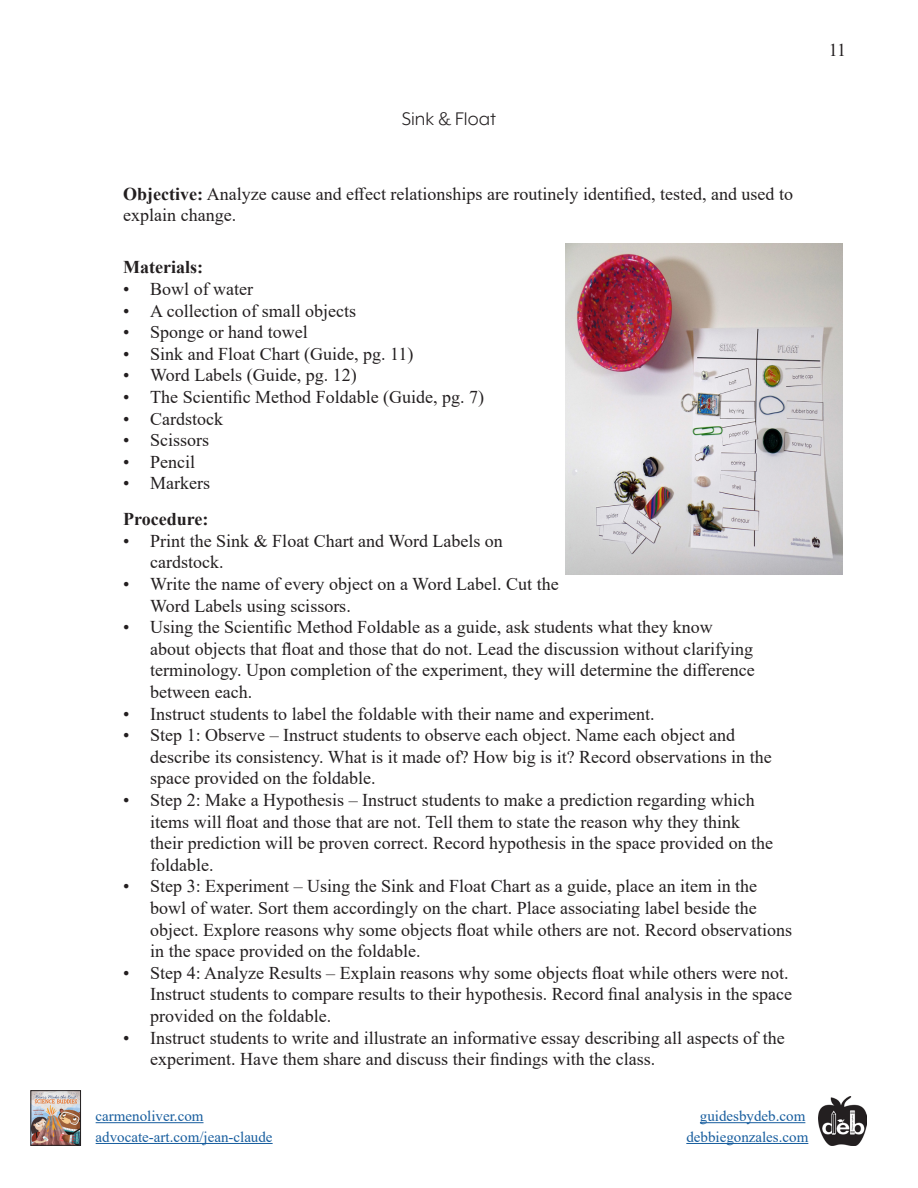
<style>
.page{position:relative;width:918px;height:1188px;background:#fff}
.page>*{position:absolute;margin:0;border:0;box-sizing:border-box;transform-origin:0 0}
.t1{font:21px "Mr Eaves XL Mod OT";color:#231f20}
.t2{font:18px/21.6px "Times New Roman";color:#231f20}
.t3{font:700 18px "Times New Roman";color:#231f20}
.t4{font:15px/20.9px "Times New Roman";color:#175d9e}
.s1{font-weight:700}
</style>
<div class="page">
<img style="left:33px;top:1093px;width:46px;height:50px">
<div style="left:31px;top:1091px;width:50px;height:54px;border:1px solid #231f20"></div>
<img style="left:818px;top:1097px;width:48px;height:48px">
<hr style="left:96px;top:1122px;width:108px;height:1px;background:#175d9e">
<hr style="left:96px;top:1143px;width:177px;height:1px;background:#175d9e">
<hr style="left:686px;top:1143px;width:122px;height:1px;background:#175d9e">
<hr style="left:700px;top:1122px;width:105px;height:1px;background:#175d9e">
<img style="left:565px;top:244px;width:277px;height:331px">
<p class="t1" style="left:402px;top:108px;width:96px">Sink &amp; Float</p>
<p class="t2" style="left:829px;top:39px;width:19px">11</p>
<p class="t2" style="left:123px;top:182px;width:671px"><span class="s1">Objective:</span> Analyze cause and effect relationships are routinely identified, tested, and used to explain change.</p>
<p class="t3" style="left:123px;top:254px;width:81px">Materials:</p>
<p class="t2" style="left:123px;top:278px;width:131px">• Bowl of water</p>
<p class="t2" style="left:123px;top:299px;width:234px">• A collection of small objects</p>
<p class="t2" style="left:123px;top:321px;width:186px">• Sponge or hand towel</p>
<p class="t2" style="left:123px;top:342px;width:292px">• Sink and Float Chart (Guide, pg. 11)</p>
<p class="t2" style="left:123px;top:364px;width:235px">• Word Labels (Guide, pg. 12)</p>
<p class="t2" style="left:123px;top:386px;width:362px">• The Scientific Method Foldable (Guide, pg. 7)</p>
<p class="t2" style="left:123px;top:407px;width:101px">• Cardstock</p>
<p class="t2" style="left:123px;top:429px;width:88px">• Scissors</p>
<p class="t2" style="left:123px;top:450px;width:73px">• Pencil</p>
<p class="t2" style="left:123px;top:472px;width:88px">• Markers</p>
<p class="t3" style="left:123px;top:506px;width:87px">Procedure:</p>
<p class="t2" style="left:150px;top:529px;width:354px;text-indent:-27px">• Print the Sink &amp; Float Chart and Word Labels on cardstock.</p>
<p class="t2" style="left:150px;top:573px;width:410px;text-indent:-27px">• Write the name of every object on a Word Label. Cut the<br>Word Labels using scissors.</p>
<p class="t2" style="left:150px;top:616px;width:606px;text-indent:-27px">• Using the Scientific Method Foldable as a guide, ask students what they know about objects that float and those that do not. Lead the discussion without clarifying terminology. Upon completion of the experiment, they will determine the difference between each.</p>
<p class="t2" style="left:123px;top:702px;width:533px">• Instruct students to label the foldable with their name and experiment.</p>
<p class="t2" style="left:150px;top:724px;width:623px;text-indent:-27px">• Step 1: Observe – Instruct students to observe each object. Name each object and describe its consistency. What is it made of? How big is it? Record observations in the space provided on the foldable.</p>
<p class="t2" style="left:150px;top:789px;width:624px;text-indent:-27px">• Step 2: Make a Hypothesis – Instruct students to make a prediction regarding which items will float and those that are not. Tell them to state the reason why they think their prediction will be proven correct. Record hypothesis in the space provided on the foldable.</p>
<p class="t2" style="left:150px;top:875px;width:643px;text-indent:-27px">• Step 3: Experiment – Using the Sink and Float Chart as a guide, place an item in the bowl of water. Sort them accordingly on the chart. Place associating label beside the object. Explore reasons why some objects float while others are not. Record observations in the space provided on the foldable.</p>
<p class="t2" style="left:150px;top:961px;width:643px;text-indent:-27px">• Step 4: Analyze Results – Explain reasons why some objects float while others were not.<br>Instruct students to compare results to their hypothesis. Record final analysis in the space provided on the foldable.</p>
<p class="t2" style="left:150px;top:1026px;width:636px;text-indent:-27px">• Instruct students to write and illustrate an informative essay describing all aspects of the experiment. Have them share and discuss their findings with the class.</p>
<p class="t4" style="left:96px;top:1105px;width:179px">carmenoliver.com advocate-art.com/jean-claude</p>
<p class="t4" style="left:700px;top:1105px;width:107px">guidesbydeb.com</p>
<p class="t4" style="left:686px;top:1126px;width:124px">debbiegonzales.com</p>
</div>
